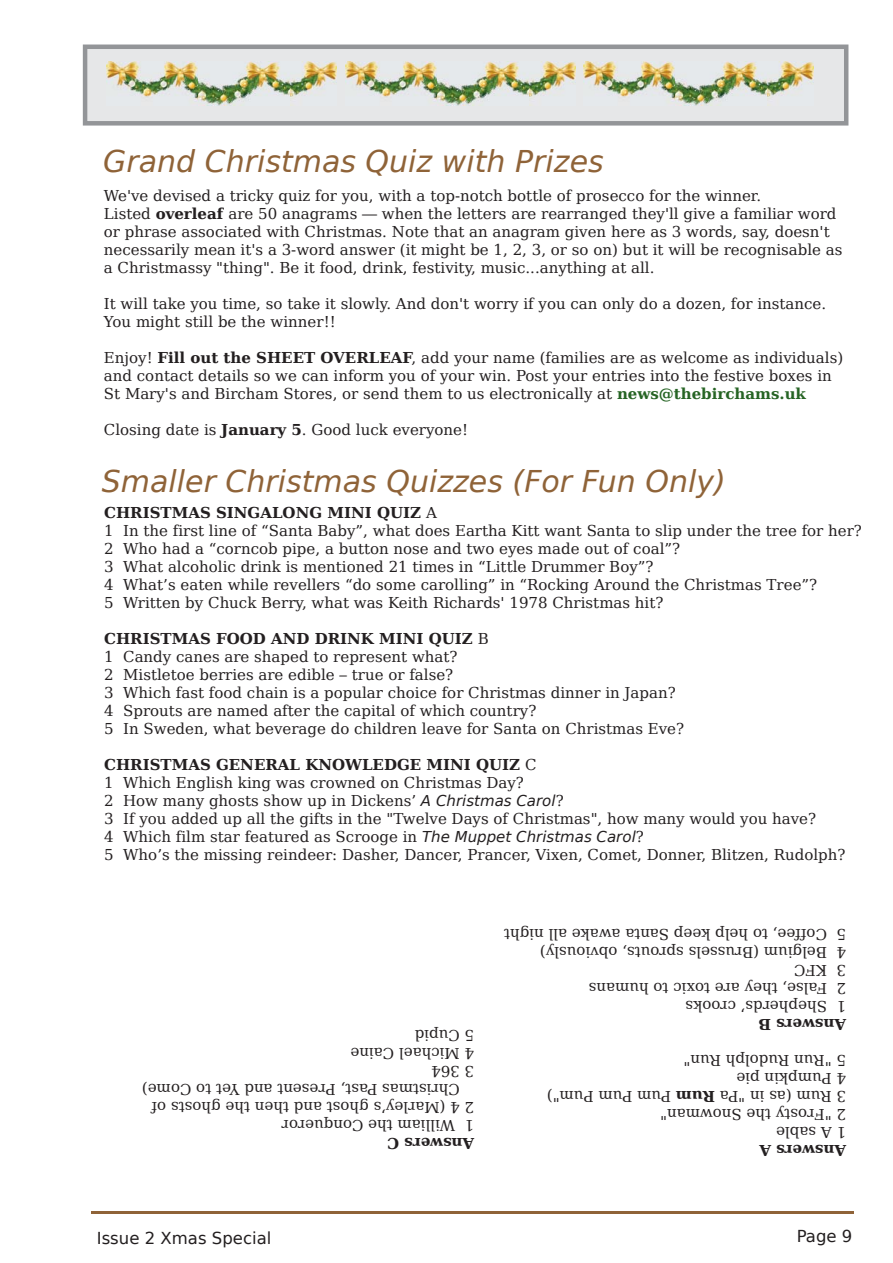
<style>
.page{position:relative;width:893px;height:1263px;background:#fff}
.page>*{position:absolute;margin:0;border:0;box-sizing:border-box;transform-origin:0 0}
.t1{font:italic 30px "Bitstream Vera Sans";color:#8f6338}
.t2{font:16.5px "Bitstream Vera Sans";color:#231f20}
.t3{font:15px/18px "Bitstream Vera Serif";color:#231f20}
.t4{font:700 15px "Bitstream Vera Serif";color:#231f20}
.s1{font-weight:700}
.s2{font-weight:700;color:#266424}
.s3{font-family:"Bitstream Vera Sans";font-style:italic}
</style>
<div class="page">
<div style="left:85px;top:47px;width:761px;height:76px;background:#e6e7e8"></div>
<div style="left:83px;top:45px;width:765px;height:81px;border:4px solid #939598"></div>
<hr style="left:91px;top:1212px;width:762px;height:2px;background:#8f6338">
<img style="left:107px;top:62px;width:230px;height:43px">
<img style="left:345px;top:62px;width:230px;height:43px">
<img style="left:584px;top:62px;width:230px;height:43px">
<h1 class="t1" style="left:103px;top:144px;width:502px">Grand Christmas Quiz with Prizes</h1>
<p class="t3" style="left:104px;top:187px;width:740px">We've devised a tricky quiz for you, with a top-notch bottle of prosecco for the winner.<br>Listed <span class="s1">overleaf</span> are 50 anagrams — when the letters are rearranged they'll give a familiar word or phrase associated with Christmas. Note that an anagram given here as 3 words, say, doesn't necessarily mean it's a 3-word answer (it might be 1, 2, 3, or so on) but it will be recognisable as a Christmassy "thing". Be it food, drink, festivity, music...anything at all.</p>
<p class="t3" style="left:104px;top:295px;width:723px">It will take you time, so take it slowly. And don't worry if you can only do a dozen, for instance.<br>You might still be the winner!!</p>
<p class="t3" style="left:104px;top:349px;width:740px">Enjoy! <span class="s1">Fill out the SHEET OVERLEAF</span>, add your name (families are as welcome as individuals) and contact details so we can inform you of your win. Post your entries into the festive boxes in<br>St Mary's and Bircham Stores, or send them to us electronically at <span class="s2">news@thebirchams.uk</span></p>
<p class="t3" style="left:104px;top:421px;width:366px">Closing date is <span class="s1">January 5</span>. Good luck everyone!</p>
<h1 class="t1" style="left:102px;top:464px;width:625px">Smaller Christmas Quizzes (For Fun Only)</h1>
<p class="t3" style="left:104px;top:504px;width:759px"><span class="s1">CHRISTMAS SINGALONG MINI QUIZ</span> A<br>1 In the first line of “Santa Baby”, what does Eartha Kitt want Santa to slip under the tree for her?<br>2 Who had a “corncob pipe, a button nose and two eyes made out of coal”?<br>3 What alcoholic drink is mentioned 21 times in “Little Drummer Boy”?<br>4 What’s eaten while revellers “do some carolling” in “Rocking Around the Christmas Tree”?<br>5 Written by Chuck Berry, what was Keith Richards' 1978 Christmas hit?</p>
<p class="t3" style="left:104px;top:630px;width:581px"><span class="s1">CHRISTMAS FOOD AND DRINK MINI QUIZ</span> B<br>1 Candy canes are shaped to represent what?<br>2 Mistletoe berries are edible – true or false?<br>3 Which fast food chain is a popular choice for Christmas dinner in Japan?<br>4 Sprouts are named after the capital of which country?<br>5 In Sweden, what beverage do children leave for Santa on Christmas Eve?</p>
<p class="t3" style="left:104px;top:756px;width:743px"><span class="s1">CHRISTMAS GENERAL KNOWLEDGE MINI QUIZ</span> C<br>1 Which English king was crowned on Christmas Day?<br>2 How many ghosts show up in Dickens’ <span class="s3">A Christmas Carol</span>?<br>3 If you added up all the gifts in the "Twelve Days of Christmas", how many would you have?<br>4 Which film star featured as Scrooge in <span class="s3">The Muppet Christmas Carol</span>?<br>5 Who’s the missing reindeer: Dasher, Dancer, Prancer, Vixen, Comet, Donner, Blitzen, Rudolph?</p>
<p class="t3" style="left:474px;top:1045px;width:61px;rotate:-180deg">5 Cupid</p>
<p class="t3" style="left:474px;top:1063px;width:125px;rotate:-180deg">4 Michael Caine</p>
<p class="t3" style="left:474px;top:1081px;width:44px;rotate:-180deg">3 364</p>
<p class="t3" style="left:460px;top:1099px;width:319px;rotate:-180deg">Christmas Past, Present and Yet to Come)</p>
<p class="t3" style="left:474px;top:1117px;width:324px;rotate:-180deg">2 4 (Marley’s ghost and then the ghosts of</p>
<p class="t3" style="left:474px;top:1135px;width:194px;rotate:-180deg">1 William the Conqueror</p>
<p class="t4" style="left:474px;top:1152px;width:88px;rotate:-180deg">Answers C</p>
<p class="t3" style="left:846px;top:1016px;width:343px;rotate:-180deg">1 Shepherds’ crooks<br>2 False, they are toxic to humans<br>3 KFC<br>4 Belgium (Brussels sprouts, obviously)<br>5 Coffee, to help keep Santa awake all night</p>
<p class="t4" style="left:846px;top:1034px;width:89px;rotate:-180deg">Answers B</p>
<p class="t3" style="left:846px;top:1142px;width:300px;rotate:-180deg">1 A sable<br>2 "Frosty the Snowman"<br>3 Rum (as in "Pa <span class="s1">Rum</span> Pum Pum Pum")<br>4 Pumpkin pie<br>5 "Run Rudolph Run"</p>
<p class="t4" style="left:846px;top:1160px;width:88px;rotate:-180deg">Answers A</p>
<p class="t2" style="left:97px;top:1228px;width:176px">Issue 2 Xmas Special</p>
<p class="t2" style="left:796px;top:1227px;width:57px">Page 9</p>
</div>
